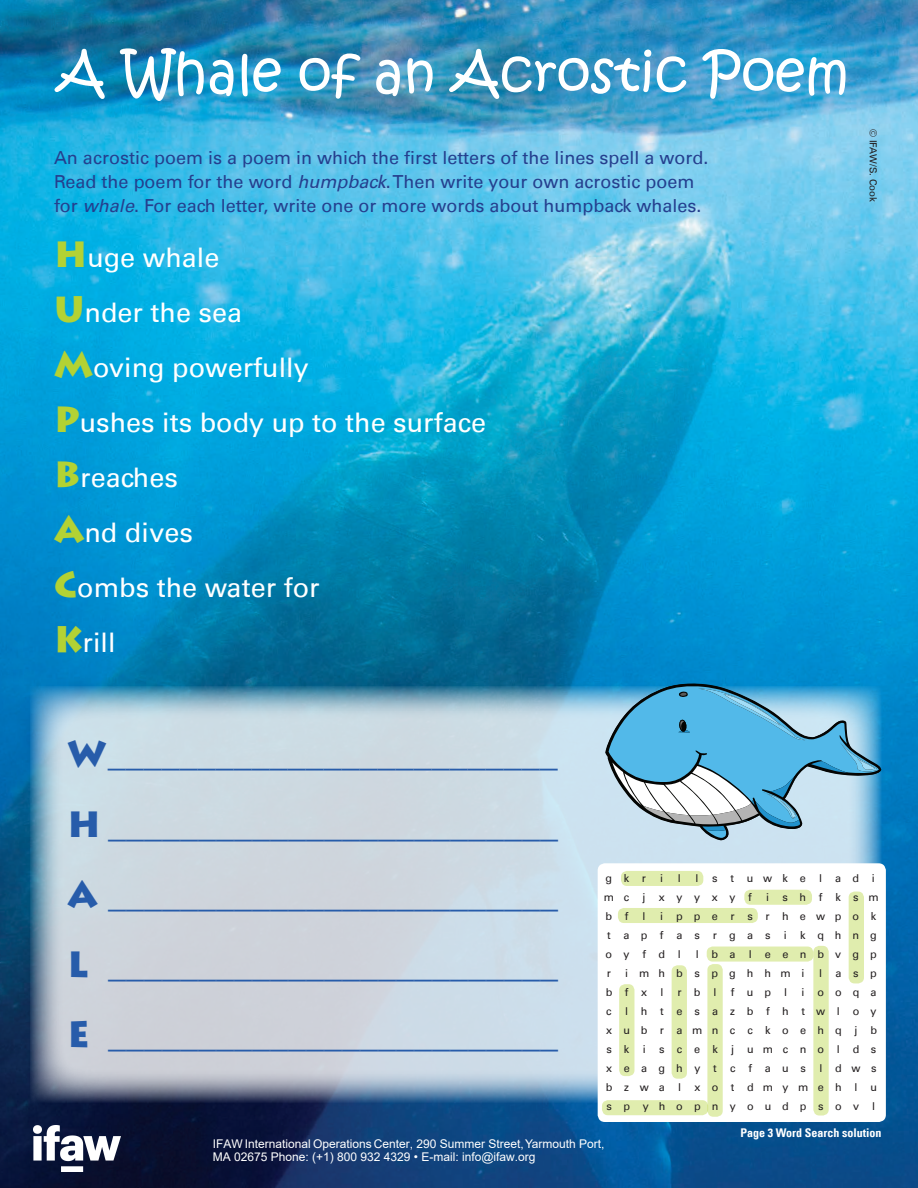
<style>
.page{position:relative;width:918px;height:1188px;background:#fff}
.page>*{position:absolute;margin:0;border:0;box-sizing:border-box;transform-origin:0 0}
.t1{font:54px "Kristen ITC";color:#fff}
.t2{font:900 36px/70.2px "Lithos Pro";color:#275caa;text-align:justify}
.t3{font:27px/54.9px "Univers";color:#fff}
.t4{font:18px/24px "Univers";color:#253f8e}
.t5{font:12px/13.5px "Arial";color:#fff}
.t6{font:700 condensed 12px "Univers";color:#fff}
.t7{font:10.95px/19px "Univers";letter-spacing:1.05em;color:#231f20;text-align:justify}
.t8{font:10.95px/19px "Univers";letter-spacing:1.085em;color:#231f20}
.t9{font:10.95px "Univers";letter-spacing:1.01em;color:#231f20}
.t10{font:10.95px "Univers";letter-spacing:1.135em;color:#231f20}
.t11{font:9.75px "Univers";color:#231f20}
.s1{font-style:italic}
.s2{font-family:"Lithos Pro";font-weight:900;font-size:36px;color:#b3d234}
</style>
<div class="page">
<img style="left:0;top:0;width:918px;height:1188px">
<svg style="left:30px;top:686px;width:851px;height:416px;background:#beceda"></svg>
<div style="left:598px;top:863px;width:288px;height:259px;background:#fff;border-radius:7px"></div>
<div style="left:618px;top:908px;width:140px;height:15px;background:#e0edae;border-radius:6px"></div>
<div style="left:707px;top:947px;width:106px;height:15px;background:#e0edae;border-radius:6px"></div>
<div style="left:621px;top:871px;width:82px;height:15px;background:#e0edae;border-radius:6px"></div>
<div style="left:744px;top:890px;width:68px;height:15px;background:#e0edae;border-radius:6px"></div>
<div style="left:619px;top:984px;width:15px;height:92px;background:#e0edae;border-radius:6px"></div>
<div style="left:849px;top:892px;width:15px;height:91px;background:#e0edae;border-radius:6px"></div>
<div style="left:672px;top:965px;width:15px;height:114px;background:#e0edae;border-radius:6px"></div>
<div style="left:813px;top:946px;width:16px;height:170px;background:#e0edae;border-radius:6px"></div>
<div style="left:707px;top:964px;width:16px;height:153px;background:#e0edae;border-radius:6px"></div>
<div style="left:602px;top:1100px;width:106px;height:15px;background:#e0edae;border-radius:6px"></div>
<svg style="left:605px;top:682px;width:276px;height:159px;background:#7cbad9"></svg>
<img style="left:34px;top:1126px;width:87px;height:45px">
<h1 class="t1" style="left:57px;top:38px;width:793px">A Whale of an Acrostic Poem</h1>
<p class="t4" style="left:54px;top:146px;width:656px">An acrostic poem is a poem in which the first letters of the lines spell a word.<br>Read the poem for the word <span class="s1">humpback</span>. Then write your own acrostic poem for <span class="s1">whale</span>. For each letter, write one or more words about humpback whales.</p>
<h3 class="t3" style="left:54px;top:230px;width:434px"><span class="s2">H</span>uge whale<br><span class="s2">U</span>nder the sea<br><span class="s2">M</span>oving powerfully<br><span class="s2">P</span>ushes its body up to the surface<br><span class="s2">B</span>reaches<br><span class="s2">A</span>nd dives<br><span class="s2">C</span>ombs the water for<br><span class="s2">K</span>rill</h3>
<p class="t11" style="left:879px;top:129px;width:74px;rotate:90deg">© IFAW/S. Cook</p>
<h2 class="t2" style="left:67px;top:720px;width:492px">W_________________________ H _________________________ A _________________________ L _________________________ E _________________________</h2>
<p class="t8" style="left:604px;top:868px;width:273px;text-indent:92px">lstuwkeladi mc j xyyxyf</p>
<p class="t7" style="left:606px;top:868px;width:42px">gkr</p>
<p class="t7" style="left:660px;top:868px;width:5px">i</p>
<p class="t7" style="left:678px;top:868px;width:5px">l</p>
<p class="t10" style="left:766px;top:890px;width:114px">ishfksm</p>
<p class="t7" style="left:606px;top:906px;width:24px">b f</p>
<p class="t7" style="left:643px;top:906px;width:5px">l</p>
<p class="t7" style="left:606px;top:906px;width:273px;text-indent:55px">i pper s rhewpok tapfasrgas i kqhng oyfdl</p>
<p class="t7" style="left:696px;top:944px;width:183px">l ba l eenbvgp</p>
<p class="t7" style="left:607px;top:963px;width:6px">r</p>
<p class="t9" style="left:625px;top:966px;width:181px">imhbspghhmi</p>
<p class="t7" style="left:819px;top:963px;width:59px">l asp</p>
<p class="t7" style="left:606px;top:983px;width:59px">bfxl</p>
<p class="t7" style="left:677px;top:983px;width:41px">rbl</p>
<p class="t7" style="left:731px;top:983px;width:58px">fupl</p>
<p class="t7" style="left:606px;top:983px;width:273px;text-indent:196px">i ooqa clhtesazbfhtwloy xubramncckoehq j b sk i scek jumcnolds xeaghy t c f aus l dws bzwa l xotdmymeh l u sp yhopnyoudpsov l</p>
<p class="t6" style="left:741px;top:1125px;width:143px">Page 3 Word Search solution</p>
<p class="t5" style="left:213px;top:1136px;width:393px">IFAW International Operations Center, 290 Summer Street, Yarmouth Port,<br>MA 02675 Phone: (+1) 800 932 4329 • E-mail: info@ifaw.org</p>
</div>
